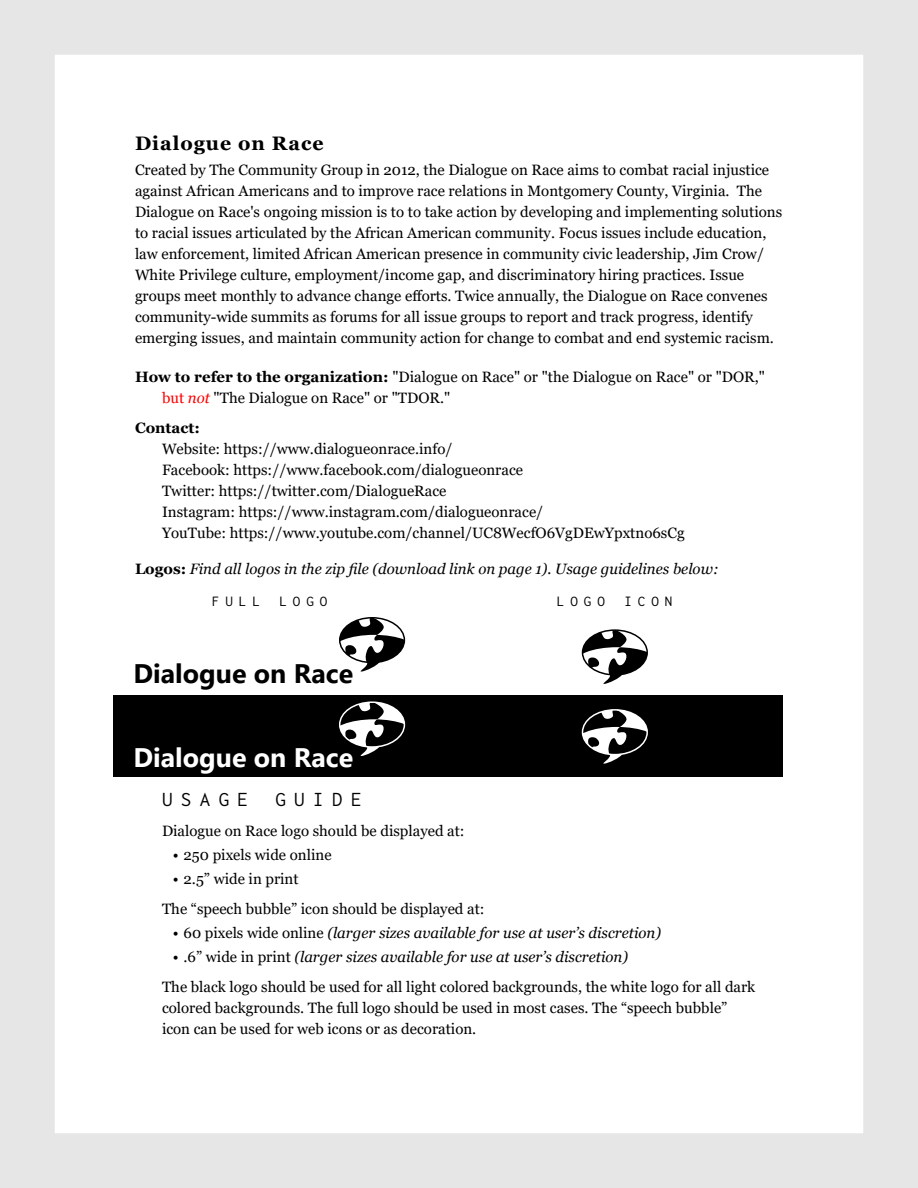
<style>
.page{position:relative;width:918px;height:1188px;background:#fff}
.page>*{position:absolute;margin:0;border:0;box-sizing:border-box;transform-origin:0 0}
.t1{font:700 26.85px "Segoe UI";color:#000}
.t2{font:700 26.85px "Segoe UI";color:#fff}
.t3{font:21px "Inconsolata";letter-spacing:.4em;color:#000}
.t4{font:700 19.5px "Georgia";letter-spacing:.05em;color:#000}
.t5{font:15px/21px "Georgia";color:#000}
.t6{font:italic 15px "Georgia";color:#000}
.t7{font:15px "Inconsolata";letter-spacing:.4em;color:#000}
.t8{font:700 15px "Georgia";color:#000}
.s1{font-weight:700}
.s2{color:#f00}
.s3{font-style:italic;color:#f00}
.s4{font-weight:700;font-style:normal}
.s5{font-style:normal}
.s6{font-style:italic}
</style>
<div class="page">
<div style="left:113px;top:695px;width:670px;height:82px;background:#000"></div>
<svg style="left:583px;top:710px;width:64px;height:54px"></svg>
<div style="left:582px;top:709px;width:66px;height:46px;border:2px solid #fff;border-radius:50%"></div>
<svg style="left:340px;top:618px;width:64px;height:54px"></svg>
<div style="left:339px;top:617px;width:66px;height:46px;border:2px solid #000;border-radius:50%"></div>
<svg style="left:583px;top:632px;width:63px;height:52px"></svg>
<div style="left:582px;top:629px;width:66px;height:47px;border:2px solid #000;border-radius:50%"></div>
<svg style="left:340px;top:704px;width:64px;height:52px"></svg>
<div style="left:339px;top:701px;width:66px;height:47px;border:2px solid #fff;border-radius:50%"></div>
<div style="left:0;top:0;width:918px;height:1188px;border:56px solid #e6e6e6"></div>
<h3 class="t4" style="left:135px;top:135px;width:190px">Dialogue on Race</h3>
<p class="t5" style="left:135px;top:161px;width:649px">Created by The Community Group in 2012, the Dialogue on Race aims to combat racial injustice against African Americans and to improve race relations in Montgomery County, Virginia. The Dialogue on Race's ongoing mission is to to take action by developing and implementing solutions to racial issues articulated by the African American community. Focus issues include education, law enforcement, limited African American presence in community civic leadership, Jim Crow/ White Privilege culture, employment/income gap, and discriminatory hiring practices. Issue groups meet monthly to advance change efforts. Twice annually, the Dialogue on Race convenes community-wide summits as forums for all issue groups to report and track progress, identify emerging issues, and maintain community action for change to combat and end systemic racism.</p>
<p class="t5" style="left:162px;top:368px;width:605px;text-indent:-27px"><span class="s1">How to refer to the organization:</span> "Dialogue on Race" or "the Dialogue on Race" or "DOR," <span class="s2">but</span> <span class="s3">not</span> "The Dialogue on Race" or "TDOR."</p>
<p class="t8" style="left:135px;top:422px;width:66px">Contact:</p>
<p class="t5" style="left:162px;top:440px;width:524px">Website: https://www.dialogueonrace.info/<br>Facebook: https://www.facebook.com/dialogueonrace<br>Twitter: https://twitter.com/DialogueRace<br>Instagram: https://www.instagram.com/dialogueonrace/<br>YouTube: https://www.youtube.com/channel/UC8WecfO6VgDEwYpxtno6sCg</p>
<p class="t6" style="left:135px;top:563px;width:585px"><span class="s4">Logos:</span> Find all logos in the zip file (download link on page 1). Usage guidelines below:</p>
<p class="t7" style="left:212px;top:593px;width:49px">FULL</p>
<p class="t7" style="left:279px;top:593px;width:49px">LOGO</p>
<p class="t7" style="left:557px;top:593px;width:49px">LOGO</p>
<p class="t7" style="left:624px;top:593px;width:49px">ICON</p>
<h1 class="t1" style="left:133px;top:663px;width:221px">Dialogue on Race</h1>
<h1 class="t2" style="left:133px;top:748px;width:221px">Dialogue on Race</h1>
<h2 class="t3" style="left:162px;top:788px;width:88px">USAGE</h2>
<h2 class="t3" style="left:275px;top:788px;width:88px">GUIDE</h2>
<p class="t5" style="left:162px;top:821px;width:304px">Dialogue on Race logo should be displayed at:</p>
<p class="t5" style="left:173px;top:845px;width:160px">• 250 pixels wide online</p>
<p class="t5" style="left:162px;top:865px;width:324px;line-height:30px;text-indent:11px">• 2.5” wide in print<br>The “speech bubble” icon should be displayed at:</p>
<p class="t6" style="left:173px;top:927px;width:490px"><span class="s5">• 60 pixels wide online</span> (larger sizes available for use at user’s discretion)</p>
<p class="t5" style="left:162px;top:943px;width:595px;line-height:30px;text-indent:11px">• .6” wide in print <span class="s6">(larger sizes available for use at user’s discretion)<br></span>The black logo should be used for all light colored backgrounds, the white logo for all dark</p>
<p class="t5" style="left:162px;top:998px;width:567px">colored backgrounds. The full logo should be used in most cases. The “speech bubble” icon can be used for web icons or as decoration.</p>
</div>
